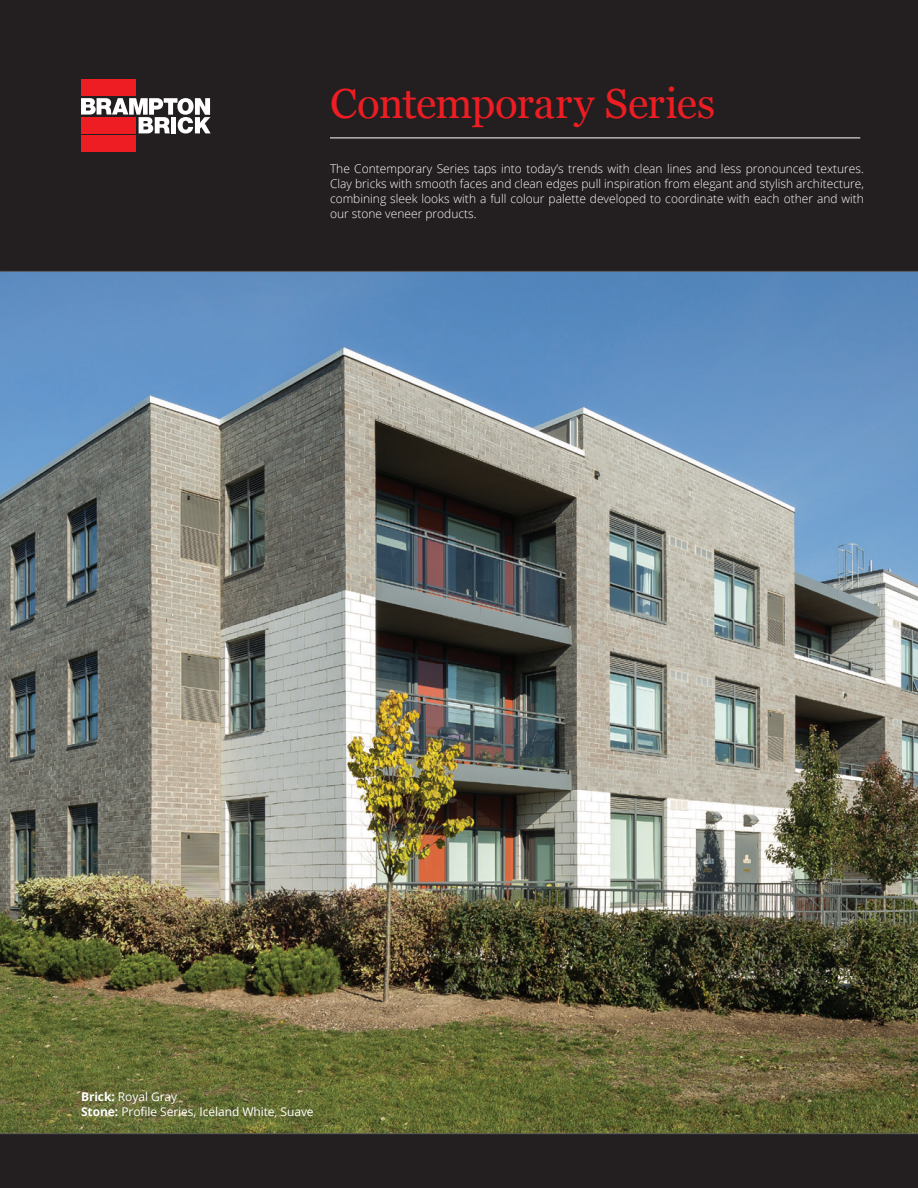
<style>
.page{position:relative;width:918px;height:1188px;background:#231f20}
.page>*{position:absolute;margin:0;border:0;box-sizing:border-box;transform-origin:0 0}
.t1{font:42px "Georgia";letter-spacing:-.01em;color:#ee1d23}
.t2{font:300 12px/15px "Open Sans";color:#fff;text-align:justify}
.t3{font:12px/15px "Open Sans";letter-spacing:-.005em;color:#fff}
.s1{font-weight:700}
</style>
<div class="page">
<img style="left:0;top:271px;width:918px;height:863px">
<div style="left:81px;top:79px;width:55px;height:17px;background:#ee1d23"></div>
<div style="left:81px;top:136px;width:55px;height:16px;background:#ee1d23"></div>
<svg style="left:81px;top:98px;width:130px;height:36px"></svg>
<hr style="left:330px;top:138px;width:530px;height:1px;background:#fff">
<p class="t1" style="left:330px;top:73px;width:387px">Contemporary Series</p>
<p class="t2" style="left:330px;top:161px;width:536px">The Contemporary Series taps into today’s trends with clean lines and less pronounced textures.<br>Clay bricks with smooth faces and clean edges pull inspiration from elegant and stylish architecture, combining sleek looks with a full colour palette developed to coordinate with each other and with our stone veneer products.</p>
<p class="t3" style="left:81px;top:1089px;width:234px"><span class="s1">Brick:</span> Royal Gray<br><span class="s1">Stone:</span> Profile Series, Iceland White, Suave</p>
</div>
